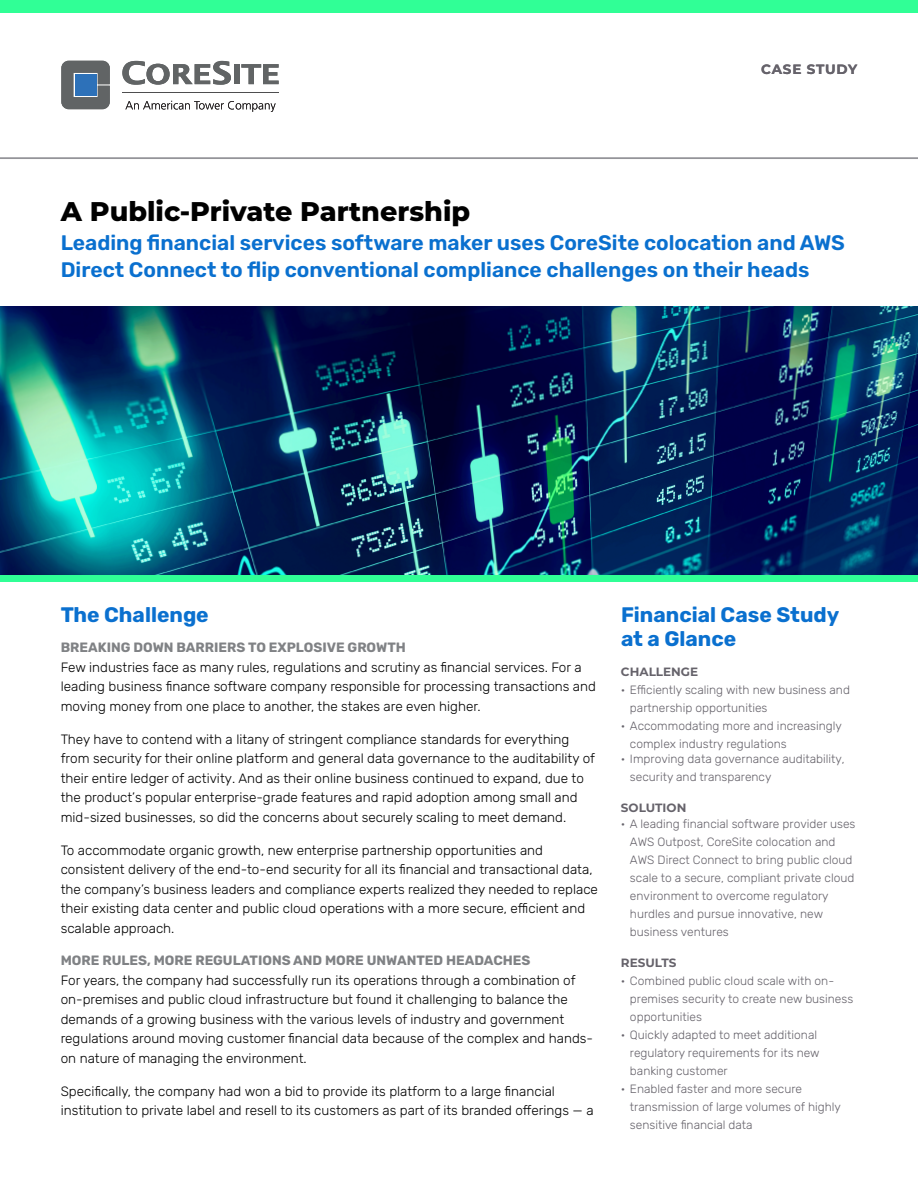
<style>
.page{position:relative;width:918px;height:1188px;background:#fff}
.page>*{position:absolute;margin:0;border:0;box-sizing:border-box;transform-origin:0 0}
.t1{font:800 27px "Montserrat";color:#000}
.t2{font:600 21px/27px "Rubik";color:#0a70cf}
.t3{font:700 21px/24px "Rubik";color:#0a70cf}
.t4{font:300 13.5px/19.5px "Rubik";color:#000}
.t5{font:700 13.5px "Rubik";color:#808285}
.t6{font:700 13.5px "Montserrat";letter-spacing:.05em;color:#66636b}
.t7{font:300 12px/18px "Rubik";color:#66636b}
.t8{font:700 12px "Montserrat";color:#66636b}
</style>
<div class="page">
<hr style="left:0;top:158px;width:918px;height:1px;background:#949499">
<div style="left:0;top:0;width:918px;height:12px;background:#30ff96"></div>
<img style="left:0;top:307px;width:918px;height:271px">
<div style="left:1px;top:575px;width:917px;height:7px;background:#30ff96"></div>
<svg style="left:61px;top:61px;width:49px;height:48px;background:#6d7072"></svg>
<div style="left:75px;top:74px;width:21px;height:22px;background:#2d71b9"></div>
<svg style="left:122px;top:61px;width:109px;height:24px"></svg>
<div style="left:234px;top:64px;width:6px;height:20px;background:#616465"></div>
<svg style="left:241px;top:64px;width:38px;height:20px"></svg>
<hr style="left:122px;top:92px;width:157px;height:1px;background:#4e4e4f">
<svg style="left:125px;top:101px;width:151px;height:11px"></svg>
<p class="t6" style="left:761px;top:59px;width:97px">CASE STUDY</p>
<h1 class="t1" style="left:61px;top:192px;width:411px">A Public-Private Partnership</h1>
<h2 class="t2" style="left:61px;top:231px;width:786px">Leading financial services software maker uses CoreSite colocation and AWS<br>Direct Connect to flip conventional compliance challenges on their heads</h2>
<h2 class="t3" style="left:61px;top:602px;width:150px">The Challenge</h2>
<p class="t5" style="left:61px;top:640px;width:347px">BREAKING DOWN BARRIERS TO EXPLOSIVE GROWTH</p>
<p class="t4" style="left:61px;top:658px;width:537px">Few industries face as many rules, regulations and scrutiny as financial services. For a leading business finance software company responsible for processing transactions and moving money from one place to another, the stakes are even higher.</p>
<p class="t4" style="left:61px;top:730px;width:536px">They have to contend with a litany of stringent compliance standards for everything from security for their online platform and general data governance to the auditability of their entire ledger of activity. And as their online business continued to expand, due to the product’s popular enterprise-grade features and rapid adoption among small and mid-sized businesses, so did the concerns about securely scaling to meet demand.</p>
<p class="t4" style="left:61px;top:841px;width:539px">To accommodate organic growth, new enterprise partnership opportunities and consistent delivery of the end-to-end security for all its financial and transactional data, the company’s business leaders and compliance experts realized they needed to replace their existing data center and public cloud operations with a more secure, efficient and scalable approach.</p>
<p class="t5" style="left:61px;top:953px;width:471px">MORE RULES, MORE REGULATIONS AND MORE UNWANTED HEADACHES</p>
<p class="t4" style="left:61px;top:971px;width:534px">For years, the company had successfully run its operations through a combination of on-premises and public cloud infrastructure but found it challenging to balance the demands of a growing business with the various levels of industry and government regulations around moving customer financial data because of the complex and hands&shy;on nature of managing the environment.</p>
<p class="t4" style="left:61px;top:1082px;width:534px">Specifically, the company had won a bid to provide its platform to a large financial institution to private label and resell to its customers as part of its branded offerings — a</p>
<h2 class="t3" style="left:621px;top:602px;width:220px">Financial Case Study at a Glance</h2>
<p class="t8" style="left:621px;top:663px;width:79px">CHALLENGE</p>
<p class="t7" style="left:630px;top:681px;width:222px;text-indent:-9px">• Efficiently scaling with new business and partnership opportunities</p>
<p class="t7" style="left:630px;top:717px;width:213px;text-indent:-9px">• Accommodating more and increasingly complex industry regulations</p>
<p class="t7" style="left:630px;top:751px;width:216px;text-indent:-9px">• Improving data governance auditability, security and transparency</p>
<p class="t8" style="left:621px;top:799px;width:67px">SOLUTION</p>
<p class="t7" style="left:630px;top:815px;width:227px;text-indent:-9px">• A leading financial software provider uses AWS Outpost, CoreSite colocation and AWS Direct Connect to bring public cloud scale to a secure, compliant private cloud environment to overcome regulatory hurdles and pursue innovative, new business ventures</p>
<p class="t8" style="left:621px;top:954px;width:57px">RESULTS</p>
<p class="t7" style="left:630px;top:972px;width:225px;text-indent:-9px">• Combined public cloud scale with on&shy;premises security to create new business opportunities</p>
<p class="t7" style="left:630px;top:1026px;width:191px;text-indent:-9px">• Quickly adapted to meet additional regulatory requirements for its new banking customer</p>
<p class="t7" style="left:630px;top:1080px;width:212px;text-indent:-9px">• Enabled faster and more secure transmission of large volumes of highly sensitive financial data</p>
</div>
